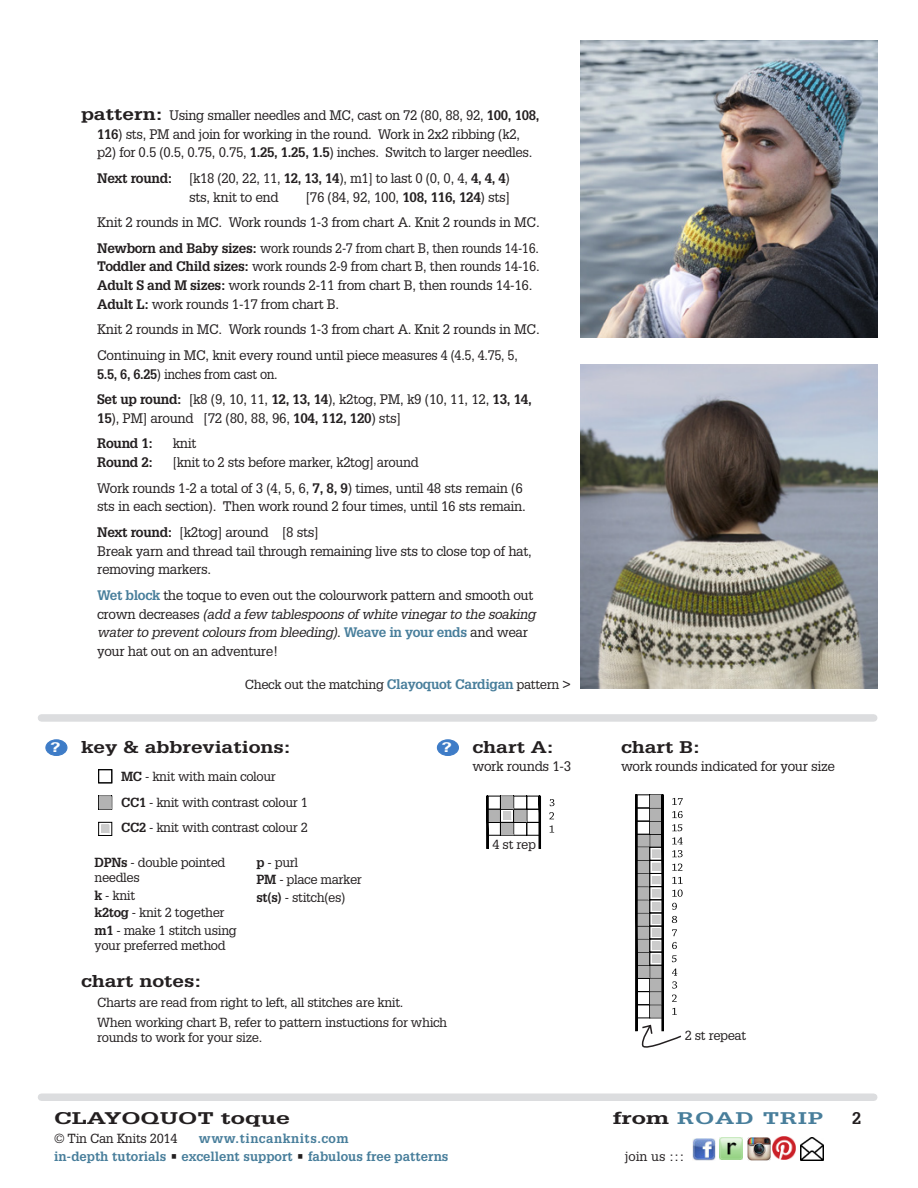
<style>
.page{position:relative;width:918px;height:1188px;background:#fff}
.page>*{position:absolute;margin:0;border:0;box-sizing:border-box;transform-origin:0 0}
.t1{font:700 16.5px "Glypha LT Std";color:#231f20;scale:1.25 1}
.t2{font:700 16.5px "Glypha LT Std";color:#231f20;scale:1.5 1}
.t3{font:700 16.5px "Glypha LT Std";letter-spacing:.04em;color:#487e9b;scale:1.5 1}
.t4{font:700 16.5px "Glypha LT Std";color:#231f20}
.t5{font:13.5px/18.8px "Glypha LT Std";letter-spacing:-.025em;color:#231f20}
.t6{font:13.5px/25.5px "Glypha LT Std";letter-spacing:-.025em;color:#231f20;scale:.94 1}
.t7{font:700 13.5px "Glypha LT Std";letter-spacing:-.025em;color:#231f20}
.t8{font:700 13.5px "Glypha LT Std";color:#fff;scale:1.5 1}
.t9{font:12.9px/17.5px "Glypha LT Std";letter-spacing:-.025em;color:#231f20}
.t10{font:700 12.9px "Glypha LT Std";color:#487e9b}
.t11{font:700 12.9px "Glypha LT Std";letter-spacing:.04em;color:#487e9b}
.s1{font-weight:700;font-size:16.5px}
.s2{font-weight:700}
.s3{font-weight:700;color:#487e9b}
.s4{font-style:italic}
.s5{font-weight:700;font-size:13.5px;color:#487e9b}
.s6{color:#231f20}
</style>
<div class="page">
<img style="left:692px;top:1138px;width:23px;height:23px">
<img style="left:800px;top:1137px;width:23px;height:23px">
<img style="left:748px;top:1137px;width:23px;height:23px">
<img style="left:773px;top:1137px;width:23px;height:23px">
<img style="left:720px;top:1137px;width:22px;height:23px">
<div style="left:41px;top:1094px;width:833px;height:7px;background:#dcdddf"></div>
<img style="left:580px;top:40px;width:298px;height:298px">
<img style="left:580px;top:364px;width:298px;height:324px">
<div style="left:437px;top:740px;width:21px;height:15px;background:#3e7cc7;border-radius:50%"></div>
<div style="left:437px;top:739px;width:22px;height:17px;border:1px solid #3e7cc7;border-radius:50%"></div>
<div style="left:46px;top:740px;width:21px;height:15px;background:#3e7cc7;border-radius:50%"></div>
<div style="left:45px;top:739px;width:22px;height:17px;border:1px solid #3e7cc7;border-radius:50%"></div>
<svg style="left:635px;top:794px;width:48px;height:254px"></svg>
<svg style="left:486px;top:795px;width:69px;height:54px"></svg>
<svg style="left:98px;top:769px;width:15px;height:67px"></svg>
<div style="left:41px;top:714px;width:833px;height:8px;background:#dcdddf"></div>
<p class="t5" style="left:97px;top:105px;width:444px;text-indent:-16px"><span class="s1">pattern:</span> Using smaller needles and MC, cast on 72 (80, 88, 92, <span class="s2">100, 108,<br>116</span>) sts, PM and join for working in the round. Work in 2x2 ribbing (k2, p2) for 0.5 (0.5, 0.75, 0.75, <span class="s2">1.25, 1.25, 1.5</span>) inches. Switch to larger needles.</p>
<p class="t5" style="left:189px;top:168px;width:322px;text-indent:-92px"><span class="s2">Next round:</span> [k18 (20, 22, 11, <span class="s2">12, 13, 14</span>), m1] to last 0 (0, 0, 4, <span class="s2">4, 4, 4</span>) sts, knit to end</p>
<p class="t5" style="left:97px;top:184px;width:444px;line-height:25.5px;text-indent:208px">[76 (84, 92, 100, <span class="s2">108, 116, 124</span>) sts]<br>Knit 2 rounds in MC. Work rounds 1-3 from chart A. Knit 2 rounds in MC.<br><span class="s2">Newborn and Baby sizes:</span> work rounds 2-7 from chart B, then rounds 14-16.</p>
<p class="t5" style="left:97px;top:257px;width:444px"><span class="s2">Toddler and Child sizes:</span> work rounds 2-9 from chart B, then rounds 14-16.<br><span class="s2">Adult S and M sizes:</span> work rounds 2-11 from chart B, then rounds 14-16.<br><span class="s2">Adult L:</span> work rounds 1-17 from chart B.</p>
<p class="t5" style="left:97px;top:316px;width:444px;line-height:25.5px">Knit 2 rounds in MC. Work rounds 1-3 from chart A. Knit 2 rounds in MC.<br>Continuing in MC, knit every round until piece measures 4 (4.5, 4.75, 5,</p>
<p class="t6" style="left:97px;top:361px;width:464px"><span class="s2">5.5, 6, 6.25</span>) inches from cast on.<br><span class="s2">Set up round:</span> [k8 (9, 10, 11, <span class="s2">12, 13, 14</span>), k2tog, PM, k9 (10, 11, 12, <span class="s2">13, 14,</span></p>
<p class="t5" style="left:97px;top:405px;width:305px;line-height:25.5px"><span class="s2">15</span>), PM] around [72 (80, 88, 96, <span class="s2">104, 112, 120</span>) sts]<br><span class="s2">Round 1:</span></p>
<p class="t5" style="left:173px;top:434px;width:25px">knit</p>
<p class="t5" style="left:97px;top:449px;width:427px;line-height:25.5px;text-indent:76px">[knit to 2 sts before marker, k2tog] around<br>Work rounds 1-2 a total of 3 (4, 5, 6, <span class="s2">7, 8, 9</span>) times, until 48 sts remain (6</p>
<p class="t5" style="left:97px;top:493px;width:430px;line-height:25.5px">sts in each section). Then work round 2 four times, until 16 sts remain.<br><span class="s2">Next round:</span> [k2tog] around [8 sts]</p>
<p class="t5" style="left:97px;top:541px;width:436px">Break yarn and thread tail through remaining live sts to close top of hat, removing markers.</p>
<p class="t5" style="left:97px;top:585px;width:440px"><span class="s3">Wet block</span> the toque to even out the colourwork pattern and smooth out crown decreases <span class="s4">(add a few tablespoons of white vinegar to the soaking water to prevent colours from bleeding)</span>. <span class="s3">Weave in your ends</span> and wear your hat out on an adventure!</p>
<p class="t7" style="left:97px;top:454px;width:57px">Round 2:</p>
<p class="t9" style="left:245px;top:675px;width:327px">Check out the matching <span class="s5">Clayoquot Cardigan</span> pattern <span class="s2">&gt;</span></p>
<p class="t1" style="left:81px;top:736px;width:169px">key &amp; abbreviations:</p>
<p class="t9" style="left:121px;top:764px;width:189px;line-height:25.5px"><span class="s2">MC</span> - knit with main colour<br><span class="s2">CC1</span> - knit with contrast colour 1<br><span class="s2">CC2</span> - knit with contrast colour 2</p>
<p class="t9" style="left:94px;top:854px;width:132px;line-height:15.5px"><span class="s2">DPNs</span> - double pointed needles</p>
<p class="t9" style="left:94px;top:886px;width:144px"><span class="s2">k</span> - knit<br><span class="s2">k2tog</span> - knit 2 together <span class="s2">m1</span> - make 1 stitch using</p>
<p class="t9" style="left:94px;top:937px;width:133px">your preferred method</p>
<p class="t8" style="left:50px;top:739px;width:8px">?</p>
<p class="t8" style="left:442px;top:739px;width:8px">?</p>
<p class="t9" style="left:256px;top:853px;width:107px"><span class="s2">p</span> - purl<br><span class="s2">PM</span> - place marker <span class="s2">st(s)</span> - stitch(es)</p>
<p class="t1" style="left:81px;top:971px;width:98px">chart notes:</p>
<p class="t9" style="left:97px;top:992px;width:352px;line-height:19.8px">Charts are read from right to left, all stitches are knit.<br>When working chart B, refer to pattern instuctions for which</p>
<p class="t9" style="left:97px;top:1029px;width:167px">rounds to work for your size.</p>
<p class="t1" style="left:472px;top:736px;width:67px">chart A:</p>
<p class="t5" style="left:472px;top:757px;width:100px">work rounds 1-3</p>
<p class="t9" style="left:493px;top:836px;width:45px">4 st rep</p>
<p class="t2" style="left:54px;top:1108px;width:159px">CLAYOQUOT toque</p>
<p class="t9" style="left:54px;top:1130px;width:125px">© Tin Can Knits 2014</p>
<p class="t11" style="left:199px;top:1131px;width:151px">www.tincanknits.com</p>
<p class="t1" style="left:621px;top:736px;width:65px">chart B:</p>
<p class="t5" style="left:621px;top:757px;width:216px">work rounds indicated for your size</p>
<p class="t9" style="left:685px;top:1026px;width:63px">2 st repeat</p>
<p class="t3" style="left:613px;top:1108px;width:142px"><span class="s6">from</span> ROAD TRIP</p>
<p class="t4" style="left:852px;top:1108px;width:11px">2</p>
<p class="t10" style="left:54px;top:1148px;width:396px">in-depth tutorials <span class="s6">•</span> excellent support <span class="s6">•</span> fabulous free patterns</p>
<p class="t9" style="left:625px;top:1147px;width:61px">join us :::</p>
</div>
